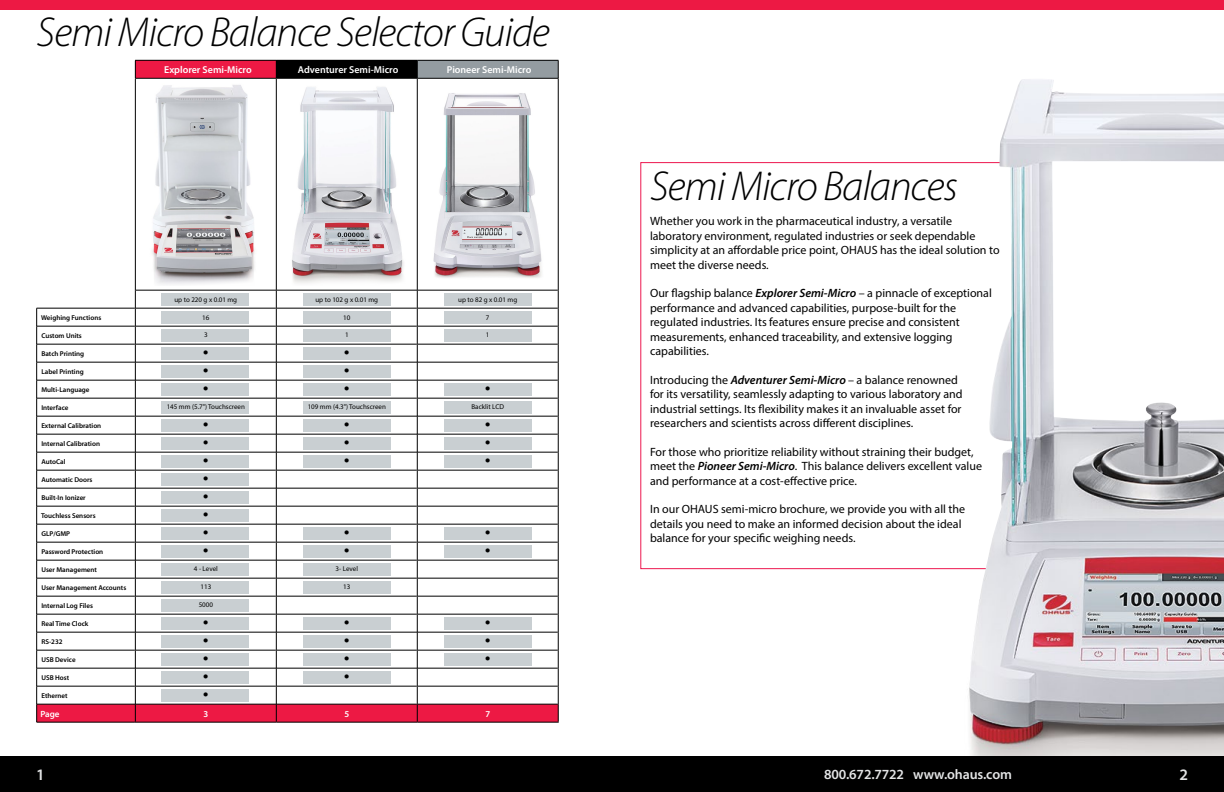
<style>
.page{position:relative;width:1224px;height:792px;background:#fff}
.page>*{position:absolute;margin:0;border:0;box-sizing:border-box;transform-origin:0 0}
.t1{font:italic 300 42px "Myriad Pro";letter-spacing:-.025em;color:#000}
.t2{font:600 16px "Myriad Pro";color:#e4e5e6}
.t3{font:600 14px "Myriad Pro";letter-spacing:-.01em;color:#e4e5e6}
.t4{font:12px/14.4px "Myriad Pro";color:#000}
.t5{font:600 10px "Myriad Pro";color:#fff}
.t6{font:600 9px "Myriad Pro";color:#fff}
.t7{font:600 7px "Myriad Pro";color:#000}
.t8{font:7px "Myriad Pro";color:#000}
.t9{font:7px "Wingdings";color:#000}
.s1{font-weight:600;font-style:italic}
</style>
<div class="page">
<div style="left:0;top:756px;width:612px;height:36px;background:#000"></div>
<div style="left:135px;top:60px;width:141px;height:18px;background:#ed1944"></div>
<div style="left:276px;top:60px;width:141px;height:18px;background:#000"></div>
<div style="left:417px;top:60px;width:141px;height:18px;background:#949ca1"></div>
<hr style="left:37px;top:722px;width:98px;height:1px;background:#000">
<hr style="left:135px;top:722px;width:141px;height:1px;background:#000">
<hr style="left:276px;top:722px;width:141px;height:1px;background:#000">
<hr style="left:417px;top:722px;width:142px;height:1px;background:#000">
<svg style="left:37px;top:290px;width:522px;height:432px"></svg>
<hr style="left:135px;top:380px;width:141px;height:1px;background:#000">
<hr style="left:135px;top:452px;width:141px;height:1px;background:#000">
<hr style="left:276px;top:380px;width:141px;height:1px;background:#000">
<hr style="left:417px;top:434px;width:141px;height:1px;background:#000">
<hr style="left:276px;top:452px;width:141px;height:1px;background:#000">
<hr style="left:417px;top:380px;width:141px;height:1px;background:#000">
<svg style="left:135px;top:61px;width:1px;height:17px"></svg>
<svg style="left:417px;top:61px;width:1px;height:17px"></svg>
<svg style="left:558px;top:61px;width:1px;height:17px"></svg>
<hr style="left:136px;top:290px;width:140px;height:1px;background:#000">
<hr style="left:276px;top:290px;width:141px;height:1px;background:#000">
<hr style="left:417px;top:290px;width:141px;height:1px;background:#000">
<hr style="left:276px;top:79px;width:1px;height:211px;background:#000">
<hr style="left:417px;top:79px;width:1px;height:211px;background:#000">
<hr style="left:558px;top:79px;width:1px;height:211px;background:#000">
<hr style="left:135px;top:60px;width:141px;height:1px;background:#000">
<hr style="left:417px;top:60px;width:141px;height:1px;background:#000">
<hr style="left:135px;top:78px;width:141px;height:1px;background:#000">
<hr style="left:276px;top:78px;width:141px;height:1px;background:#000">
<hr style="left:417px;top:78px;width:141px;height:1px;background:#000">
<hr style="left:135px;top:79px;width:1px;height:211px;background:#000">
<img style="left:959px;top:79px;width:265px;height:677px">
<img style="left:292px;top:87px;width:112px;height:196px">
<img style="left:433px;top:93px;width:109px;height:185px">
<img style="left:152px;top:85px;width:103px;height:200px">
<div style="left:612px;top:756px;width:612px;height:36px;background:#000"></div>
<div style="left:0;top:0;width:648px;height:10px;background:#ed1944"></div>
<div style="left:576px;top:0;width:648px;height:10px;background:#ed1944"></div>
<h1 class="t1" style="left:37px;top:10px;width:515px">Semi Micro Balance Selector Guide</h1>
<p class="t5" style="left:164px;top:63px;width:89px">Explorer Semi-Micro</p>
<p class="t5" style="left:298px;top:63px;width:102px">Adventurer Semi-Micro</p>
<p class="t5" style="left:447px;top:63px;width:86px">Pioneer Semi-Micro</p>
<p class="t8" style="left:174px;top:295px;width:64px">up to 220 g x 0.01 mg</p>
<p class="t8" style="left:315px;top:295px;width:64px">up to 102 g x 0.01 mg</p>
<p class="t8" style="left:458px;top:295px;width:61px">up to 82 g x 0.01 mg</p>
<p class="t7" style="left:41px;top:313px;width:62px">Weighing Functions</p>
<p class="t8" style="left:202px;top:313px;width:9px">16</p>
<p class="t8" style="left:343px;top:313px;width:9px">10</p>
<p class="t8" style="left:486px;top:313px;width:5px">7</p>
<p class="t7" style="left:41px;top:331px;width:42px">Custom Units</p>
<p class="t8" style="left:204px;top:330px;width:5px">3</p>
<p class="t8" style="left:345px;top:330px;width:5px">1</p>
<p class="t8" style="left:486px;top:330px;width:5px">1</p>
<p class="t7" style="left:41px;top:349px;width:44px">Batch Printing</p>
<p class="t9" style="left:203px;top:349px;width:7px">●</p>
<p class="t9" style="left:344px;top:349px;width:7px">●</p>
<p class="t7" style="left:41px;top:367px;width:44px">Label Printing</p>
<p class="t9" style="left:203px;top:367px;width:7px">●</p>
<p class="t9" style="left:344px;top:367px;width:7px">●</p>
<p class="t7" style="left:41px;top:385px;width:50px">Multi-Language</p>
<p class="t9" style="left:203px;top:385px;width:7px">●</p>
<p class="t9" style="left:344px;top:385px;width:7px">●</p>
<p class="t9" style="left:485px;top:385px;width:7px">●</p>
<p class="t7" style="left:41px;top:403px;width:29px">Interface</p>
<p class="t8" style="left:167px;top:402px;width:80px">145 mm (5.7") Touchscreen</p>
<p class="t8" style="left:308px;top:402px;width:80px">109 mm (4.3") Touchscreen</p>
<p class="t8" style="left:472px;top:402px;width:34px">Backlit LCD</p>
<p class="t7" style="left:41px;top:421px;width:61px">External Calibration</p>
<p class="t9" style="left:203px;top:421px;width:7px">●</p>
<p class="t9" style="left:344px;top:421px;width:7px">●</p>
<p class="t9" style="left:485px;top:421px;width:7px">●</p>
<p class="t7" style="left:41px;top:439px;width:60px">Internal Calibration</p>
<p class="t9" style="left:203px;top:439px;width:7px">●</p>
<p class="t9" style="left:344px;top:439px;width:7px">●</p>
<p class="t9" style="left:485px;top:439px;width:7px">●</p>
<p class="t7" style="left:41px;top:457px;width:26px">AutoCal</p>
<p class="t9" style="left:203px;top:457px;width:7px">●</p>
<p class="t9" style="left:344px;top:457px;width:7px">●</p>
<p class="t9" style="left:485px;top:457px;width:7px">●</p>
<p class="t7" style="left:41px;top:475px;width:53px">Automatic Doors</p>
<p class="t9" style="left:203px;top:475px;width:7px">●</p>
<p class="t7" style="left:41px;top:493px;width:46px">Built-In Ionizer</p>
<p class="t9" style="left:203px;top:493px;width:7px">●</p>
<p class="t7" style="left:41px;top:511px;width:56px">Touchless Sensors</p>
<p class="t9" style="left:203px;top:511px;width:7px">●</p>
<p class="t7" style="left:41px;top:529px;width:30px">GLP/GMP</p>
<p class="t9" style="left:203px;top:529px;width:7px">●</p>
<p class="t9" style="left:344px;top:529px;width:7px">●</p>
<p class="t9" style="left:485px;top:529px;width:7px">●</p>
<p class="t7" style="left:41px;top:547px;width:63px">Password Protection</p>
<p class="t9" style="left:203px;top:547px;width:7px">●</p>
<p class="t9" style="left:344px;top:547px;width:7px">●</p>
<p class="t9" style="left:485px;top:547px;width:7px">●</p>
<p class="t7" style="left:41px;top:565px;width:57px">User Management</p>
<p class="t8" style="left:194px;top:564px;width:25px">4 - Level</p>
<p class="t8" style="left:336px;top:564px;width:24px">3- Level</p>
<p class="t7" style="left:41px;top:583px;width:86px">User Management Accounts</p>
<p class="t8" style="left:201px;top:582px;width:12px">113</p>
<p class="t8" style="left:343px;top:582px;width:9px">13</p>
<p class="t7" style="left:41px;top:601px;width:53px">Internal Log Files</p>
<p class="t8" style="left:199px;top:600px;width:16px">5000</p>
<p class="t7" style="left:41px;top:619px;width:49px">Real Time Clock</p>
<p class="t9" style="left:203px;top:619px;width:7px">●</p>
<p class="t9" style="left:344px;top:619px;width:7px">●</p>
<p class="t9" style="left:485px;top:619px;width:7px">●</p>
<p class="t7" style="left:41px;top:637px;width:23px">RS-232</p>
<p class="t9" style="left:203px;top:637px;width:7px">●</p>
<p class="t9" style="left:344px;top:637px;width:7px">●</p>
<p class="t9" style="left:485px;top:637px;width:7px">●</p>
<p class="t7" style="left:41px;top:655px;width:36px">USB Device</p>
<p class="t9" style="left:203px;top:655px;width:7px">●</p>
<p class="t9" style="left:344px;top:655px;width:7px">●</p>
<p class="t9" style="left:485px;top:655px;width:7px">●</p>
<p class="t7" style="left:41px;top:673px;width:29px">USB Host</p>
<p class="t9" style="left:203px;top:673px;width:7px">●</p>
<p class="t9" style="left:344px;top:673px;width:7px">●</p>
<p class="t7" style="left:41px;top:691px;width:28px">Ethernet</p>
<p class="t9" style="left:203px;top:691px;width:7px">●</p>
<p class="t6" style="left:40px;top:708px;width:21px">Page</p>
<p class="t6" style="left:203px;top:708px;width:6px">3</p>
<p class="t6" style="left:344px;top:708px;width:6px">5</p>
<p class="t6" style="left:485px;top:708px;width:6px">7</p>
<h1 class="t1" style="left:650px;top:164px;width:309px">Semi Micro Balances</h1>
<p class="t4" style="left:650px;top:214px;width:351px">Whether you work in the pharmaceutical industry, a versatile laboratory environment, regulated industries or seek dependable simplicity at an affordable price point, OHAUS has the ideal solution to meet the diverse needs.</p>
<p class="t4" style="left:650px;top:286px;width:343px">Our flagship balance <span class="s1">Explorer Semi-Micro</span> – a pinnacle of exceptional performance and advanced capabilities, purpose-built for the regulated industries. Its features ensure precise and consistent measurements, enhanced traceability, and extensive logging capabilities.</p>
<p class="t4" style="left:650px;top:372px;width:314px">Introducing the <span class="s1">Adventurer Semi-Micro</span> – a balance renowned for its versatility, seamlessly adapting to various laboratory and industrial settings. Its flexibility makes it an invaluable asset for researchers and scientists across different disciplines.</p>
<p class="t4" style="left:650px;top:444px;width:334px">For those who prioritize reliability without straining their budget, meet the <span class="s1">Pioneer Semi-Micro</span>. This balance delivers excellent value and performance at a cost-effective price.</p>
<p class="t4" style="left:650px;top:502px;width:317px">In our OHAUS semi-micro brochure, we provide you with all the details you need to make an informed decision about the ideal balance for your specific weighing needs.</p>
<h2 class="t2" style="left:36px;top:764px;width:10px">1</h2>
<p class="t3" style="left:824px;top:766px;width:189px">800.672.7722 www.ohaus.com</p>
<h2 class="t2" style="left:1179px;top:764px;width:10px">2</h2>
</div>
